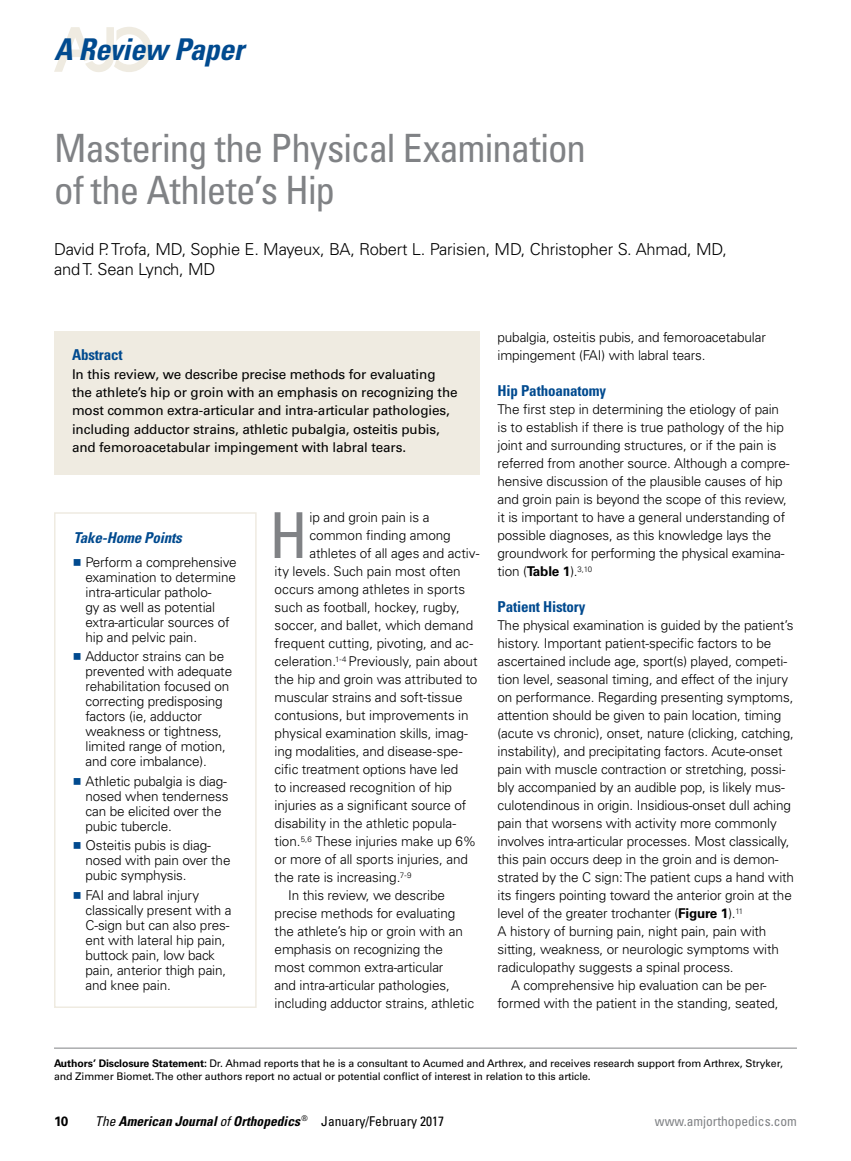
<style>
.page{position:relative;width:851px;height:1161px;background:#fff}
.page>*{position:absolute;margin:0;border:0;box-sizing:border-box;transform-origin:0 0}
.t1{font:condensed 63.3px "Univers LT Std";color:#808285}
.t2{font:condensed 39px/42px "Univers LT Std";letter-spacing:-.025em;color:#808285}
.t3{font:italic 700 condensed 30px "Univers LT Std";letter-spacing:-.015em;color:#004a8f}
.t4{font:300 16.5px/19.5px "Univers LT Std";letter-spacing:-.01em;color:#000}
.t5{font:700 condensed 15px "Univers LT Std";letter-spacing:-.01em;color:#004a8f}
.t6{font:italic 700 condensed 15px "Univers LT Std";letter-spacing:-.01em;color:#004a8f}
.t7{font:300 13.5px/15px "Univers LT Std";letter-spacing:-.01em;color:#000}
.t8{font:13.5px/18.3px "Univers LT Std";letter-spacing:-.01em;color:#000}
.t9{font:italic 700 condensed 13.5px "Univers LT Std";color:#000}
.t10{font:condensed 13.5px "Univers LT Std";color:#808285}
.t11{font:700 13.5px "Univers LT Std";color:#000}
.t12{font:10.5px/13.5px "Univers LT Std";letter-spacing:-.01em;color:#000}
.s1{font-family:"Universal Std Newswith Comm Pi";font-weight:400;color:#004a8f}
.s2{font-weight:700}
.s3{font-weight:400}
.s4{font-weight:400;font-style:normal}
</style>
<div class="page">
<svg style="left:54px;top:27px;width:98px;height:45px"></svg>
<div style="left:54px;top:332px;width:425px;height:144px;background:#efebe1"></div>
<hr style="left:54px;top:1048px;width:742px;height:1px;background:#808285">
<div style="left:54px;top:512px;width:202px;height:496px;border:2px solid #efebe1"></div>
<h3 class="t3" style="left:54px;top:31px;width:191px">A Review Paper</h3>
<h2 class="t2" style="left:54px;top:127px;width:533px">Mastering the Physical Examination of the Athlete’s Hip</h2>
<p class="t4" style="left:54px;top:240px;width:674px">David P. Trofa, MD, Sophie E. Mayeux, BA, Robert L. Parisien, MD, Christopher S. Ahmad, MD, and T. Sean Lynch, MD</p>
<p class="t5" style="left:72px;top:346px;width:52px">Abstract</p>
<p class="t8" style="left:72px;top:365px;width:387px">In this review, we describe precise methods for evaluating the athlete’s hip or groin with an emphasis on recognizing the most common extra-articular and intra-articular pathologies, including adductor strains, athletic pubalgia, osteitis pubis, and femoroacetabular impingement with labral tears.</p>
<p class="t6" style="left:74px;top:528px;width:110px">Take-Home Points</p>
<p class="t7" style="left:86px;top:554px;width:153px;text-indent:-12px"><span class="s1">◾</span> Perform a comprehensive examination to determine intra-articular patholo-<br>gy as well as potential extra-articular sources of hip and pelvic pain.</p>
<p class="t7" style="left:86px;top:649px;width:148px;text-indent:-12px"><span class="s1">◾</span> Adductor strains can be prevented with adequate rehabilitation focused on correcting predisposing factors (ie, adductor weakness or tightness, limited range of motion, and core imbalance).</p>
<p class="t7" style="left:86px;top:773px;width:144px;text-indent:-12px"><span class="s1">◾</span> Athletic pubalgia is diag&shy;nosed when tenderness can be elicited over the pubic tubercle.</p>
<p class="t7" style="left:86px;top:838px;width:146px;text-indent:-12px"><span class="s1">◾</span> Osteitis pubis is diag&shy;nosed with pain over the pubic symphysis.</p>
<p class="t7" style="left:86px;top:887px;width:147px;text-indent:-12px"><span class="s1">◾</span> FAI and labral injury classically present with a<br>C-sign but can also pres&shy;ent with lateral hip pain, buttock pain, low back pain, anterior thigh pain, and knee pain.</p>
<h1 class="t1" style="left:269px;top:495px;width:40px">H</h1>
<p class="t7" style="left:309px;top:510px;width:121px">ip and groin pain is a</p>
<p class="t7" style="left:309px;top:528px;width:143px">common finding among</p>
<p class="t7" style="left:309px;top:546px;width:171px">athletes of all ages and activ-</p>
<p class="t7" style="left:274px;top:564px;width:187px">ity levels. Such pain most often</p>
<p class="t7" style="left:274px;top:582px;width:192px">occurs among athletes in sports</p>
<p class="t7" style="left:274px;top:600px;width:187px">such as football, hockey, rugby,</p>
<p class="t7" style="left:274px;top:618px;width:200px">soccer, and ballet, which demand</p>
<p class="t7" style="left:274px;top:636px;width:200px">frequent cutting, pivoting, and ac-</p>
<p class="t7" style="left:274px;top:654px;width:204px">celeration.<sup>1-4</sup> Previously, pain about</p>
<p class="t7" style="left:274px;top:672px;width:204px">the hip and groin was attributed to</p>
<p class="t7" style="left:274px;top:690px;width:189px">muscular strains and soft-tissue</p>
<p class="t7" style="left:274px;top:708px;width:195px">contusions, but improvements in</p>
<p class="t7" style="left:274px;top:726px;width:195px">physical examination skills, imag-</p>
<p class="t7" style="left:274px;top:744px;width:189px">ing modalities, and disease-spe-</p>
<p class="t7" style="left:274px;top:762px;width:185px">cific treatment options have led</p>
<p class="t7" style="left:274px;top:780px;width:179px">to increased recognition of hip</p>
<p class="t7" style="left:274px;top:798px;width:193px">injuries as a significant source of</p>
<p class="t7" style="left:274px;top:816px;width:183px">disability in the athletic popula-</p>
<p class="t7" style="left:274px;top:834px;width:203px">tion.<sup>5,6</sup> These injuries make up 6%</p>
<p class="t7" style="left:274px;top:852px;width:195px">or more of all sports injuries, and</p>
<p class="t7" style="left:274px;top:870px;width:138px">the rate is increasing.<sup>7-9</sup></p>
<p class="t7" style="left:288px;top:888px;width:158px">In this review, we describe</p>
<p class="t7" style="left:274px;top:906px;width:182px">precise methods for evaluating</p>
<p class="t7" style="left:274px;top:924px;width:190px">the athlete’s hip or groin with an</p>
<p class="t7" style="left:274px;top:942px;width:170px">emphasis on recognizing the</p>
<p class="t7" style="left:274px;top:960px;width:170px">most common extra-articular</p>
<p class="t7" style="left:274px;top:978px;width:177px">and intra-articular pathologies,</p>
<p class="t7" style="left:274px;top:996px;width:201px">including adductor strains, athletic</p>
<p class="t7" style="left:497px;top:328px;width:270px;line-height:18px">pubalgia, osteitis pubis, and femoroacetabular impingement (FAI) with labral tears.</p>
<p class="t5" style="left:497px;top:381px;width:110px">Hip Pathoanatomy</p>
<p class="t7" style="left:497px;top:400px;width:293px;line-height:18px">The first step in determining the etiology of pain is to establish if there is true pathology of the hip joint and surrounding structures, or if the pain is referred from another source. Although a compre&shy;hensive discussion of the plausible causes of hip and groin pain is beyond the scope of this review, it is important to have a general understanding of possible diagnoses, as this knowledge lays the groundwork for performing the physical examina&shy;tion (<span class="s2">Table 1</span>).<sup>3,10</sup></p>
<p class="t5" style="left:497px;top:597px;width:89px">Patient History</p>
<p class="t7" style="left:497px;top:618px;width:297px">The physical examination is guided by the patient’s</p>
<p class="t7" style="left:497px;top:636px;width:275px">history. Important patient-specific factors to be</p>
<p class="t7" style="left:497px;top:654px;width:291px">ascertained include age, sport(s) played, competi-</p>
<p class="t7" style="left:497px;top:672px;width:292px">tion level, seasonal timing, and effect of the injury</p>
<p class="t7" style="left:497px;top:690px;width:297px">on performance. Regarding presenting symptoms,</p>
<p class="t7" style="left:497px;top:708px;width:285px">attention should be given to pain location, timing</p>
<p class="t7" style="left:497px;top:726px;width:298px">(acute vs chronic), onset, nature (clicking, catching,</p>
<p class="t7" style="left:497px;top:744px;width:286px">instability), and precipitating factors. Acute-onset</p>
<p class="t7" style="left:497px;top:762px;width:289px">pain with muscle contraction or stretching, possi-</p>
<p class="t7" style="left:497px;top:780px;width:289px">bly accompanied by an audible pop, is likely mus-</p>
<p class="t7" style="left:497px;top:798px;width:295px">culotendinous in origin. Insidious-onset dull aching</p>
<p class="t7" style="left:497px;top:816px;width:281px">pain that worsens with activity more commonly</p>
<p class="t7" style="left:497px;top:834px;width:293px">involves intra-articular processes. Most classically,</p>
<p class="t7" style="left:497px;top:852px;width:283px">this pain occurs deep in the groin and is demon-</p>
<p class="t7" style="left:497px;top:870px;width:298px">strated by the C sign: The patient cups a hand with</p>
<p class="t7" style="left:497px;top:888px;width:296px">its fingers pointing toward the anterior groin at the</p>
<p class="t7" style="left:497px;top:906px;width:247px">level of the greater trochanter (<span class="s2">Figure 1</span>).<sup>11</sup></p>
<p class="t7" style="left:497px;top:924px;width:270px">A history of burning pain, night pain, pain with</p>
<p class="t7" style="left:497px;top:942px;width:283px">sitting, weakness, or neurologic symptoms with</p>
<p class="t7" style="left:497px;top:960px;width:238px">radiculopathy suggests a spinal process.</p>
<p class="t7" style="left:511px;top:978px;width:257px">A comprehensive hip evaluation can be per-</p>
<p class="t7" style="left:497px;top:996px;width:283px">formed with the patient in the standing, seated,</p>
<p class="t12" style="left:54px;top:1056px;width:730px"><span class="s2">Authors’ Disclosure Statement:</span> Dr. Ahmad reports that he is a consultant to Acumed and Arthrex, and receives research support from Arthrex, Stryker, and Zimmer Biomet. The other authors report no actual or potential conflict of interest in relation to this article.</p>
<p class="t11" style="left:54px;top:1113px;width:16px">10</p>
<p class="t9" style="left:95px;top:1113px;width:350px"><span class="s3">The</span> American Journal <span class="s3">of</span> Orthopedics <sup>®</sup> <span class="s4">January/February 2017</span></p>
<p class="t10" style="left:655px;top:1112px;width:143px">www.amjorthopedics.com</p>
</div>
